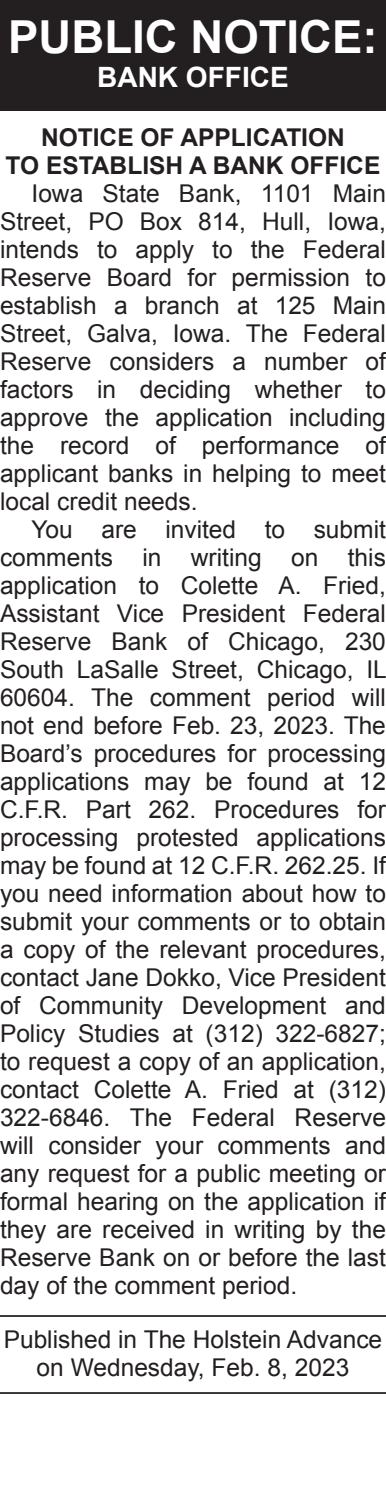
<style>
.page{position:relative;width:386px;height:1512px;background:#fff}
.page>*{position:absolute;margin:0;border:0;box-sizing:border-box;transform-origin:0 0}
.t1{font:700 45.5px "Arial";color:#fff}
.t2{font:700 28px "Arial";color:#fff}
.Legal_Body{font:24.5px/28px "Arial";color:#231f20;text-align:justify}
.Legal_Body-2{font:700 24.5px "Arial";color:#231f20}
</style>
<div class="page">
<hr style="left:0;top:1315px;width:386px;height:2px;background:#231f20">
<hr style="left:0;top:1392px;width:386px;height:2px;background:#231f20">
<div style="left:0;top:0;width:386px;height:110px;background:#231f20"></div>
<p class="t1" style="left:8px;top:7px;width:371px">PUBLIC NOTICE:</p>
<p class="t2" style="left:97px;top:58px;width:193px">BANK OFFICE</p>
<p class="Legal_Body-2" style="left:41px;top:122px;width:305px">NOTICE OF APPLICATION</p>
<p class="Legal_Body-2" style="left:6px;top:150px;width:376px">TO ESTABLISH A BANK OFFICE</p>
<p class="Legal_Body" style="left:0;top:180px;width:387px;text-indent:32px">Iowa State Bank, 1101 Main Street, PO Box 814, Hull, Iowa, intends to apply to the Federal Reserve Board for permission to establish a branch at 125 Main Street, Galva, Iowa. The Federal Reserve considers a number of factors in deciding whether to approve the application including the record of performance of applicant banks in helping to meet local credit needs.</p>
<p class="Legal_Body" style="left:0;top:516px;width:388px;text-indent:32px">You are invited to submit comments in writing on this application to Colette A. Fried, Assistant Vice President Federal Reserve Bank of Chicago, 230<br>South LaSalle Street, Chicago, IL 60604. The comment period will not end before Feb. 23, 2023. The Board’s procedures for processing applications may be found at 12<br>C.F.R. Part 262. Procedures for processing protested applications may be found at 12 C.F.R. 262.25. If you need information about how to submit your comments or to obtain a copy of the relevant procedures, contact Jane Dokko, Vice President of Community Development and Policy Studies at (312) 322-6827; to request a copy of an application, contact Colette A. Fried at (312)<br>322-6846. The Federal Reserve will consider your comments and any request for a public meeting or formal hearing on the application if they are received in writing by the Reserve Bank on or before the last day of the comment period.</p>
<p class="Legal_Body" style="left:4px;top:1326px;width:380px;text-align:center">Published in The Holstein Advance on Wednesday, Feb. 8, 2023</p>
</div>
